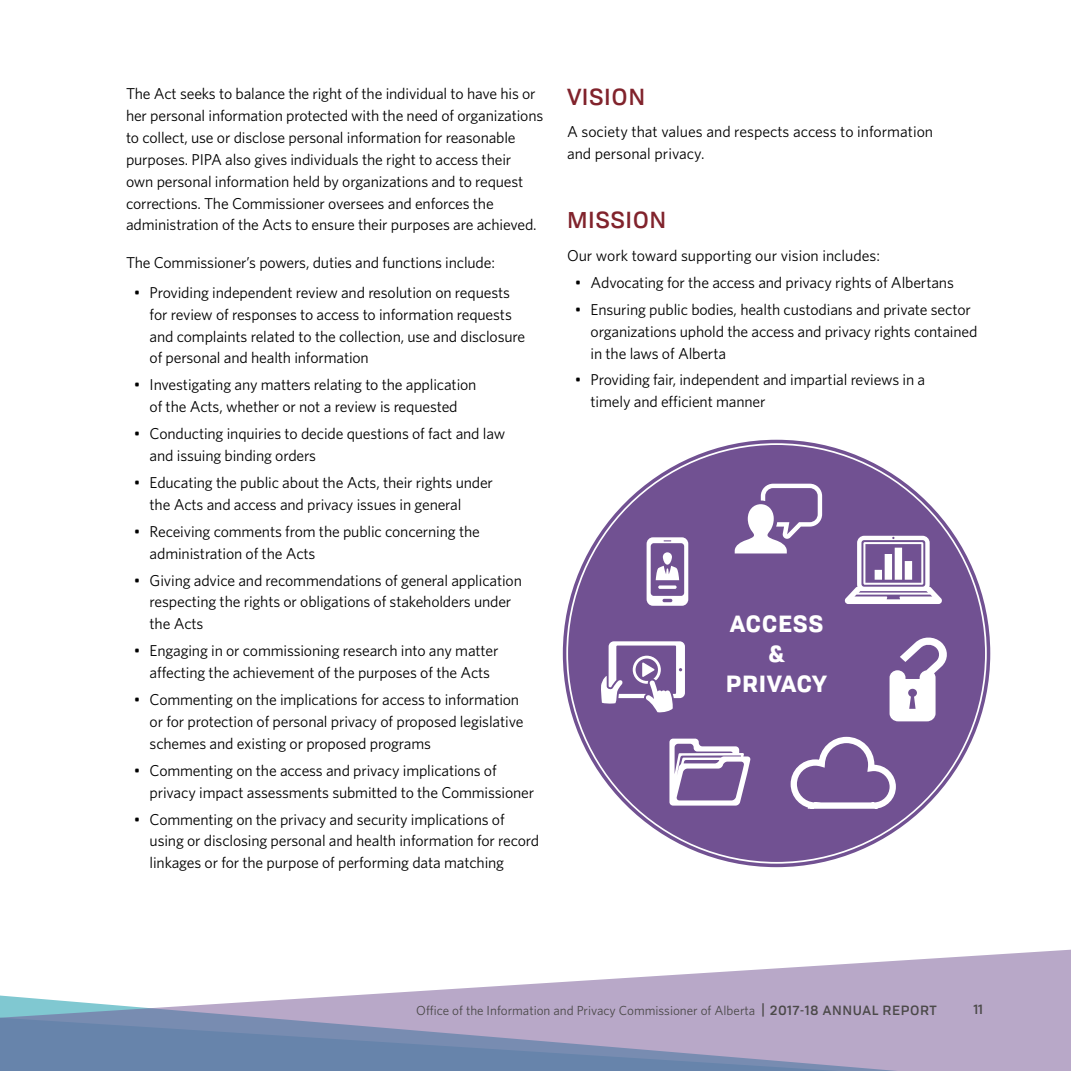
<style>
.page{position:relative;width:1071px;height:1071px;background:#fff}
.page>*{position:absolute;margin:0;border:0;box-sizing:border-box;transform-origin:0 0}
.t1{font:700 22.75px/29.8px "Tofino";letter-spacing:.025em;color:#fff;text-align:center}
.t2{font:500 22.75px "Tofino";letter-spacing:.025em;color:#81232c}
.t3{font:15.75px/21.9px "Whitney";letter-spacing:-.01em;color:#000}
.t4{font:13.12px "Whitney";color:#4b4949}
.t5{font:500 13.12px "Tofino";color:#4b4949}
.s1{font-family:"Tofino";font-weight:500}
</style>
<div class="page">
<svg style="left:0;top:949px;width:1071px;height:122px;fill:#b8a8c8"></svg>
<div style="left:568px;top:445px;width:417px;height:417px;background:#715192;border-radius:50%"></div>
<svg style="left:735px;top:484px;width:87px;height:69px"></svg>
<svg style="left:647px;top:537px;width:41px;height:69px"></svg>
<svg style="left:844px;top:536px;width:98px;height:68px"></svg>
<svg style="left:601px;top:641px;width:84px;height:72px"></svg>
<svg style="left:669px;top:739px;width:82px;height:67px"></svg>
<svg style="left:790px;top:736px;width:106px;height:73px"></svg>
<svg style="left:890px;top:637px;width:57px;height:84px"></svg>
<p class="t3" style="left:126px;top:82px;width:419px">The Act seeks to balance the right of the individual to have his or her personal information protected with the need of organizations to collect, use or disclose personal information for reasonable purposes. PIPA also gives individuals the right to access their<br>own personal information held by organizations and to request corrections. The Commissioner oversees and enforces the administration of the Acts to ensure their purposes are achieved.</p>
<p class="t3" style="left:126px;top:251px;width:370px">The Commissioner’s powers, duties and functions include:</p>
<p class="t3" style="left:150px;top:281px;width:377px;text-indent:-16px">• Providing independent review and resolution on requests for review of responses to access to information requests and complaints related to the collection, use and disclosure of personal and health information</p>
<p class="t3" style="left:134px;top:374px;width:344px;text-align:center">• Investigating any matters relating to the application of the Acts, whether or not a review is requested</p>
<p class="t3" style="left:150px;top:422px;width:357px;text-indent:-16px">• Conducting inquiries to decide questions of fact and law and issuing binding orders</p>
<p class="t3" style="left:150px;top:471px;width:345px;text-indent:-16px">• Educating the public about the Acts, their rights under the Acts and access and privacy issues in general</p>
<p class="t3" style="left:150px;top:520px;width:332px;text-indent:-16px">• Receiving comments from the public concerning the administration of the Acts</p>
<p class="t3" style="left:150px;top:569px;width:374px;text-indent:-16px">• Giving advice and recommendations of general application respecting the rights or obligations of stakeholders under the Acts</p>
<p class="t3" style="left:134px;top:639px;width:366px;text-align:center">• Engaging in or commissioning research into any matter affecting the achievement of the purposes of the Acts</p>
<p class="t3" style="left:150px;top:688px;width:375px;text-indent:-16px">• Commenting on the implications for access to information or for protection of personal privacy of proposed legislative schemes and existing or proposed programs</p>
<p class="t3" style="left:150px;top:759px;width:386px;text-indent:-16px">• Commenting on the access and privacy implications of privacy impact assessments submitted to the Commissioner</p>
<p class="t3" style="left:150px;top:808px;width:391px;text-indent:-16px">• Commenting on the privacy and security implications of using or disclosing personal and health information for record linkages or for the purpose of performing data matching</p>
<h1 class="t2" style="left:567px;top:79px;width:80px">VISION</h1>
<p class="t3" style="left:567px;top:121px;width:368px">A society that values and respects access to information and personal privacy.</p>
<h1 class="t2" style="left:567px;top:202px;width:101px">MISSION</h1>
<p class="t3" style="left:567px;top:244px;width:315px">Our work toward supporting our vision includes:</p>
<p class="t3" style="left:575px;top:271px;width:381px">• Advocating for the access and privacy rights of Albertans</p>
<p class="t3" style="left:591px;top:298px;width:388px;text-indent:-16px">• Ensuring public bodies, health custodians and private sector organizations uphold the access and privacy rights contained in the laws of Alberta</p>
<p class="t3" style="left:591px;top:369px;width:336px;text-indent:-16px">• Providing fair, independent and impartial reviews in a timely and efficient manner</p>
<h1 class="t1" style="left:726px;top:607px;width:103px">ACCESS &amp;<br>PRIVACY</h1>
<p class="t4" style="left:416px;top:1002px;width:522px">Office of the Information and Privacy Commissioner of Alberta <span class="s1">| 2017-18 ANNUAL REPORT</span></p>
<p class="t5" style="left:974px;top:999px;width:11px">11</p>
</div>
